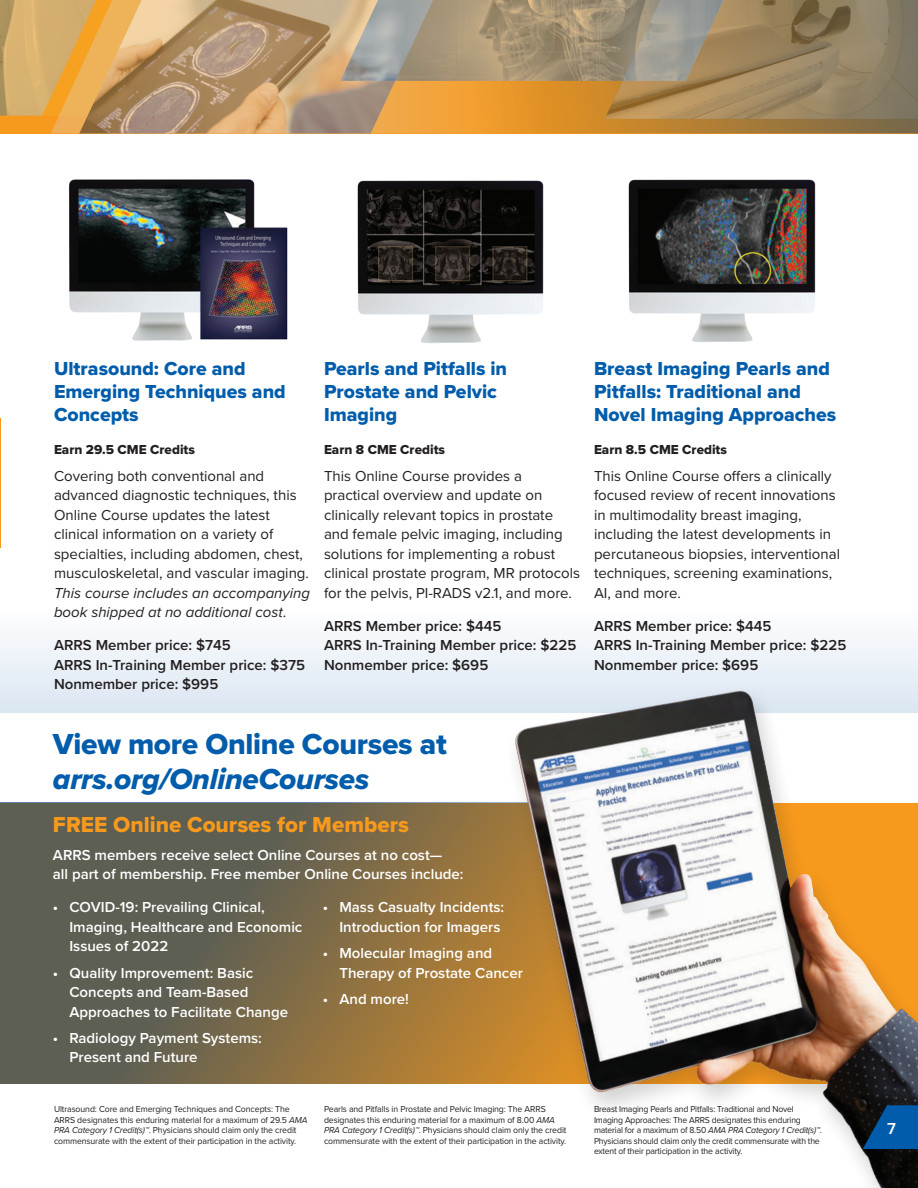
<style>
.page{position:relative;width:918px;height:1188px;background:#fff}
.page>*{position:absolute;margin:0;border:0;box-sizing:border-box;transform-origin:0 0}
.Body{font:30px/34.5px "Proxima Nova Extrabld";letter-spacing:-.01em;color:#015dab}
.Body-2{font:22.5px "Proxima Nova Extrabld";color:#f7991c}
.Body-3{font:19.5px/23.4px "Proxima Nova Extrabld";color:#015dab}
.t1{font:600 16.5px "Proxima Nova";color:#fff}
.Body-4{font:15px/19.5px "Proxima Nova";color:#231f20}
.Body-5{font:600 15px/19.5px "Proxima Nova";color:#fff}
.Body-6{font:600 15px/19.5px "Proxima Nova";color:#231f20}
.Body-7{font:13.5px "Proxima Nova Extrabld";color:#231f20}
.Body-8{font:9px/10.5px "Proxima Nova";letter-spacing:-.01em;color:#231f20}
.Body-9{font:9px/10.5px "Proxima Nova";letter-spacing:-.01em;color:#231f20;scale:.96 1}
.s1{font-style:italic}
.s2{font-family:"Proxima Nova Extrabld It"}
</style>
<div class="page">
<svg style="left:450px;top:119px;width:468px;height:15px;background:#9f773b"></svg>
<svg style="left:51px;top:116px;width:628px;height:17px;background:#dd932f"></svg>
<img style="left:79px;top:0;width:371px;height:134px">
<img style="left:0;top:0;width:142px;height:116px">
<svg style="left:340px;top:0;width:578px;height:119px;background:#aa8854"></svg>
<img style="left:340px;top:0;width:425px;height:81px">
<hr style="left:0;top:418px;width:1px;height:129px;background:#f7991c">
<svg style="left:1px;top:802px;width:502px;height:282px;background:#77684a"></svg>
<div style="left:0;top:519px;width:918px;height:193px;background:linear-gradient(to bottom,#fff,#e2ebf4)"></div>
<img style="left:69px;top:179px;width:219px;height:162px">
<img style="left:357px;top:180px;width:187px;height:163px">
<img style="left:628px;top:179px;width:188px;height:163px">
<div style="left:503px;top:684px;width:415px;height:504px;background:#231f20;opacity:.2"></div>
<img style="left:514px;top:690px;width:404px;height:498px">
<svg style="left:863px;top:1105px;width:55px;height:44px;background:#044b87"></svg>
<p class="Body-3" style="left:54px;top:357px;width:233px">Ultrasound: Core and<br>Emerging Techniques and<br>Concepts</p>
<p class="Body-7" style="left:54px;top:442px;width:143px">Earn 29.5 CME Credits</p>
<p class="Body-4" style="left:54px;top:466px;width:258px">Covering both conventional and advanced diagnostic techniques, this Online Course updates the latest clinical information on a variety of specialties, including abdomen, chest, musculoskeletal, and vascular imaging.<br><span class="s1">This course includes an accompanying book shipped at no additional cost</span>.</p>
<p class="Body-6" style="left:54px;top:636px;width:253px">ARRS Member price: $745<br>ARRS In-Training Member price: $375<br>Nonmember price: $995</p>
<p class="Body-3" style="left:324px;top:357px;width:185px">Pearls and Pitfalls in<br>Prostate and Pelvic<br>Imaging</p>
<p class="Body-7" style="left:324px;top:442px;width:123px">Earn 8 CME Credits</p>
<p class="Body-4" style="left:324px;top:466px;width:258px">This Online Course provides a practical overview and update on clinically relevant topics in prostate and female pelvic imaging, including solutions for implementing a robust clinical prostate program, MR protocols for the pelvis, PI-RADS v2.1, and more.</p>
<p class="Body-6" style="left:324px;top:616px;width:254px">ARRS Member price: $445<br>ARRS In-Training Member price: $225<br>Nonmember price: $695</p>
<p class="Body-3" style="left:594px;top:357px;width:244px">Breast Imaging Pearls and<br>Pitfalls: Traditional and<br>Novel Imaging Approaches</p>
<p class="Body-7" style="left:594px;top:442px;width:135px">Earn 8.5 CME Credits</p>
<p class="Body-4" style="left:594px;top:466px;width:248px">This Online Course offers a clinically focused review of recent innovations in multimodality breast imaging, including the latest developments in percutaneous biopsies, interventional techniques, screening examinations, AI, and more.</p>
<p class="Body-6" style="left:594px;top:616px;width:254px">ARRS Member price: $445<br>ARRS In-Training Member price: $225<br>Nonmember price: $695</p>
<p class="Body" style="left:53px;top:729px;width:395px">View more Online Courses at <span class="s2">arrs.org/OnlineCourses</span></p>
<p class="Body-2" style="left:53px;top:811px;width:358px">FREE Online Courses for Members</p>
<p class="Body-5" style="left:53px;top:845px;width:412px">ARRS members receive select Online Courses at no cost—<br>all part of membership. Free member Online Courses include:</p>
<p class="Body-5" style="left:69px;top:898px;width:235px;text-indent:-16px">• COVID-19: Prevailing Clinical,<br>Imaging, Healthcare and Economic<br>Issues of 2022</p>
<p class="Body-5" style="left:69px;top:963px;width:220px;text-indent:-16px">• Quality Improvement: Basic<br>Concepts and Team-Based<br>Approaches to Facilitate Change</p>
<p class="Body-5" style="left:69px;top:1029px;width:194px;text-indent:-16px">• Radiology Payment Systems:<br>Present and Future</p>
<p class="Body-5" style="left:323px;top:898px;width:183px;text-align:right">• Mass Casualty Incidents:<br>Introduction for Imagers</p>
<p class="Body-5" style="left:339px;top:944px;width:185px;text-indent:-16px">• Molecular Imaging and<br>Therapy of Prostate Cancer</p>
<p class="Body-5" style="left:323px;top:990px;width:87px">• And more!</p>
<p class="Body-8" style="left:54px;top:1104px;width:255px">Ultrasound: Core and Emerging Techniques and Concepts: The ARRS designates this enduring material for a maximum of 29.5 <span class="s1">AMA PRA Category 1 Credit(s)™</span>. Physicians should claim only the credit commensurate with the extent of their participation in the activity.</p>
<p class="Body-8" style="left:324px;top:1104px;width:244px">Pearls and Pitfalls in Prostate and Pelvic Imaging: The ARRS designates this enduring material for a maximum of 8.00 <span class="s1">AMA PRA Category 1 Credit(s)™</span>. Physicians should claim only the credit commensurate with the extent of their participation in the activity.</p>
<p class="Body-9" style="left:594px;top:1104px;width:239px">Breast Imaging Pearls and Pitfalls: Traditional and Novel Imaging Approaches: The ARRS designates this enduring material for a maximum of 8.50 <span class="s1">AMA PRA Category 1 Credit(s)™</span>.<br>Physicians should claim only the credit commensurate with the extent of their participation in the activity.</p>
<p class="t1" style="left:887px;top:1118px;width:10px">7</p>
</div>
